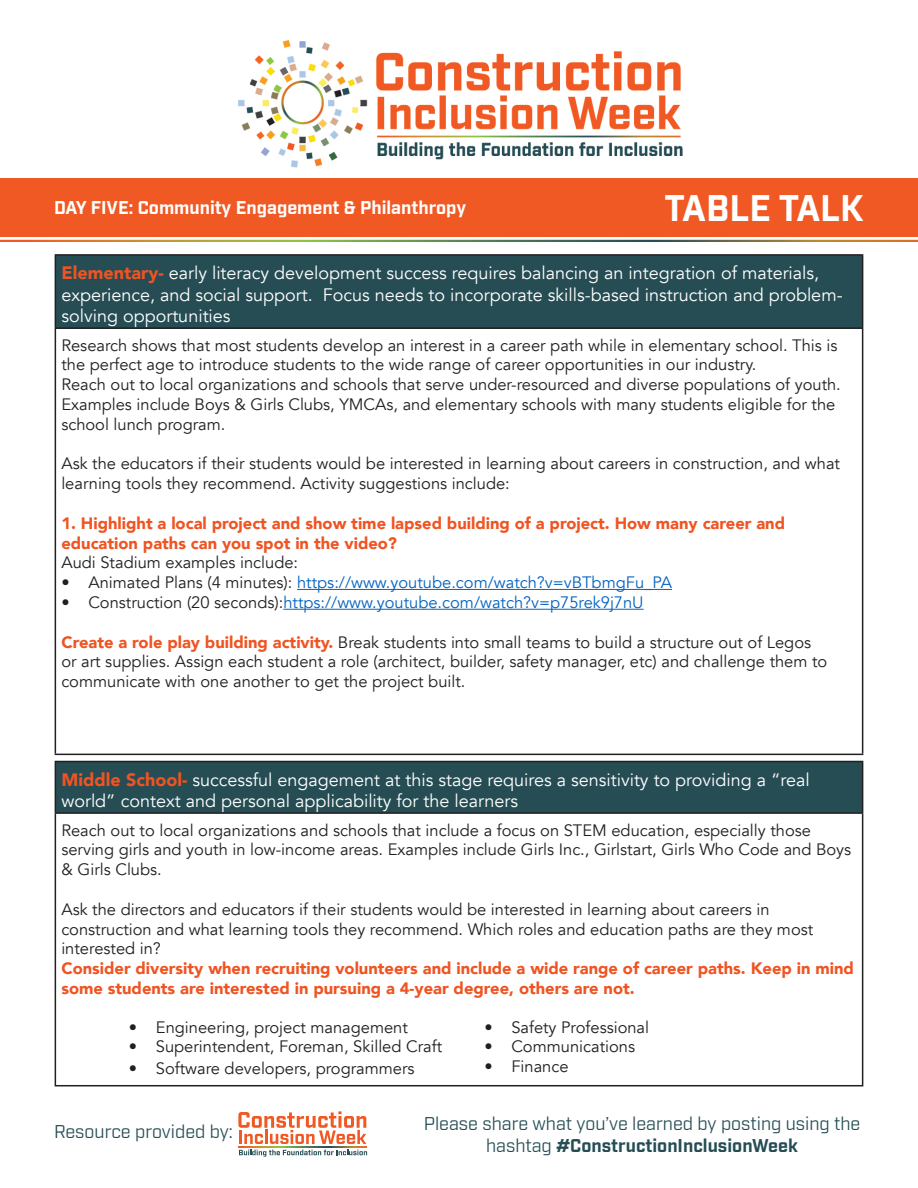
<style>
.page{position:relative;width:918px;height:1188px;background:#fff}
.page>*{position:absolute;margin:0;border:0;box-sizing:border-box;transform-origin:0 0}
.t1{font:700 36px "Industry";color:#fff}
.t2{font:18px/21.6px "Avenir";color:#fff}
.t3{font:18px/21.6px "Industry";color:#244d54;text-align:center}
.t4{font:700 18px "Industry";color:#fff}
.t5{font:16.5px/19.8px "Avenir";color:#231f20}
.t6{font:900 16.5px/19.8px "Avenir";color:#ef5422}
.t7{font:16.5px "Avenir";color:#0563c1}
.s1{font-weight:900;color:#ef5422}
.s2{color:#231f20}
.s3{font-weight:700}
</style>
<div class="page">
<div style="left:0;top:179px;width:918px;height:58px;background:#f15924"></div>
<img style="left:238px;top:40px;width:445px;height:128px">
<svg style="left:238px;top:1111px;width:128px;height:33px"></svg>
<svg style="left:239px;top:1147px;width:127px;height:1px"></svg>
<svg style="left:239px;top:1150px;width:128px;height:7px"></svg>
<div style="left:55px;top:255px;width:808px;height:73px;background:#264d54"></div>
<hr style="left:55px;top:254px;width:808px;height:2px;background:#231f20">
<hr style="left:55px;top:256px;width:1px;height:71px;background:#231f20">
<hr style="left:862px;top:256px;width:1px;height:71px;background:#231f20">
<hr style="left:55px;top:327px;width:808px;height:2px;background:#231f20">
<hr style="left:55px;top:329px;width:1px;height:425px;background:#231f20">
<hr style="left:862px;top:329px;width:1px;height:425px;background:#231f20">
<hr style="left:55px;top:754px;width:808px;height:1px;background:#231f20">
<hr style="left:297px;top:589px;width:375px;height:1px;background:#0563c1">
<hr style="left:283px;top:609px;width:361px;height:1px;background:#0563c1">
<div style="left:55px;top:762px;width:808px;height:51px;background:#264d54"></div>
<hr style="left:55px;top:761px;width:808px;height:1px;background:#231f20">
<hr style="left:55px;top:762px;width:1px;height:50px;background:#231f20">
<hr style="left:862px;top:762px;width:1px;height:50px;background:#231f20">
<hr style="left:55px;top:812px;width:808px;height:2px;background:#231f20">
<hr style="left:55px;top:814px;width:1px;height:271px;background:#231f20">
<hr style="left:862px;top:814px;width:1px;height:271px;background:#231f20">
<hr style="left:55px;top:1085px;width:808px;height:1px;background:#231f20">
<p class="t4" style="left:54px;top:196px;width:414px">DAY FIVE: Community Engagement &amp; Philanthropy</p>
<p class="t1" style="left:665px;top:186px;width:201px">TABLE TALK</p>
<p class="t2" style="left:61px;top:262px;width:783px"><span class="s1">Elementary-</span> early literacy development success requires balancing an integration of materials, experience, and social support. Focus needs to incorporate skills-based instruction and problem&shy;solving opportunities</p>
<p class="t5" style="left:61px;top:335px;width:778px">Research shows that most students develop an interest in a career path while in elementary school. This is the perfect age to introduce students to the wide range of career opportunities in our industry.</p>
<p class="t5" style="left:61px;top:375px;width:781px">Reach out to local organizations and schools that serve under-resourced and diverse populations of youth.<br>Examples include Boys &amp; Girls Clubs, YMCAs, and elementary schools with many students eligible for the school lunch program.</p>
<p class="t5" style="left:61px;top:454px;width:780px">Ask the educators if their students would be interested in learning about careers in construction, and what learning tools they recommend. Activity suggestions include:</p>
<p class="t6" style="left:61px;top:513px;width:725px">1. Highlight a local project and show time lapsed building of a project. How many career and education paths can you spot in the video?</p>
<p class="t5" style="left:61px;top:553px;width:238px">Audi Stadium examples include:</p>
<p class="t7" style="left:61px;top:573px;width:612px"><span class="s2">• Animated Plans (4 minutes):</span> https://www.youtube.com/watch?v=vBTbmgFu_PA</p>
<p class="t7" style="left:61px;top:592px;width:584px"><span class="s2">• Construction (20 seconds):</span>https://www.youtube.com/watch?v=p75rek9j7nU</p>
<p class="t5" style="left:61px;top:632px;width:768px"><span class="s1">Create a role play building activity.</span> Break students into small teams to build a structure out of Legos or art supplies. Assign each student a role (architect, builder, safety manager, etc) and challenge them to communicate with one another to get the project built.</p>
<p class="t2" style="left:61px;top:769px;width:750px"><span class="s1">Middle School-</span> successful engagement at this stage requires a sensitivity to providing a “real world” context and personal applicability for the learners</p>
<p class="t5" style="left:61px;top:820px;width:791px">Reach out to local organizations and schools that include a focus on STEM education, especially those serving girls and youth in low-income areas. Examples include Girls Inc., Girlstart, Girls Who Code and Boys &amp; Girls Clubs.</p>
<p class="t5" style="left:61px;top:900px;width:753px">Ask the directors and educators if their students would be interested in learning about careers in construction and what learning tools they recommend. Which roles and education paths are they most interested in?</p>
<p class="t6" style="left:61px;top:958px;width:794px">Consider diversity when recruiting volunteers and include a wide range of career paths. Keep in mind some students are interested in pursuing a 4-year degree, others are not.</p>
<p class="t5" style="left:129px;top:1017px;width:281px">• Engineering, project management</p>
<p class="t5" style="left:129px;top:1037px;width:315px">• Superintendent, Foreman, Skilled Craft</p>
<p class="t5" style="left:129px;top:1059px;width:287px">• Software developers, programmers</p>
<p class="t5" style="left:484px;top:1017px;width:166px">• Safety Professional</p>
<p class="t5" style="left:484px;top:1037px;width:152px">• Communications</p>
<p class="t5" style="left:484px;top:1057px;width:86px">• Finance</p>
<p class="t3" style="left:54px;top:1121px;width:181px">Resource provided by:</p>
<p class="t3" style="left:424px;top:1113px;width:438px">Please share what you’ve learned by posting using the hashtag <span class="s3">#ConstructionInclusionWeek</span></p>
</div>
